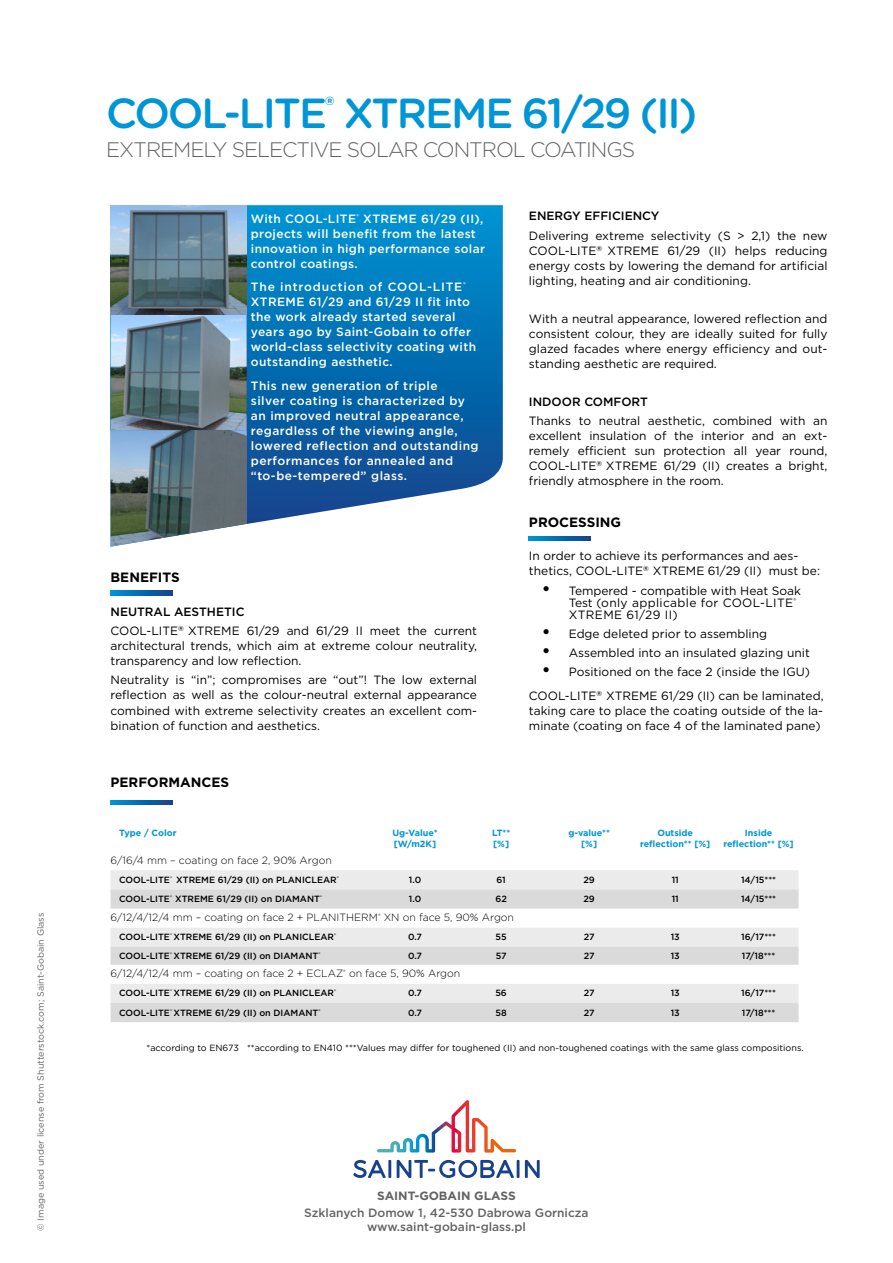
<style>
.page{position:relative;width:893px;height:1263px;background:#fff}
.page>*{position:absolute;margin:0;border:0;box-sizing:border-box;transform-origin:0 0}
.t1{font:500 42px "Gotham Rounded";letter-spacing:-.05em;color:#0095d4}
.t2{font:300 21px "Gotham";letter-spacing:-.05em;color:#646363}
.t3{font:700 13.5px "Gotham";color:#000}
.t4{font:12px/15px "Gotham";color:#000;text-align:justify}
.t5{font:500 12px/15px "Gotham";letter-spacing:.03em;color:#fff}
.t6{font:500 12px/13.5px "Gotham";color:#646363;text-align:center}
.t7{font:500 12px "Gotham";color:#000}
.t8{font:700 12px "Gotham";color:#646363}
.t9{font:12px "Gotham";letter-spacing:.03em;color:#000}
.t10{font:300 10.5px "Gotham";color:#000}
.t11{font:500 9px "Gotham";color:#000}
.t12{font:9px "Gotham";color:#000}
.t13{font:700 9px/10.8px "Gotham";color:#0095d4;text-align:center}
.t14{font:9px "Gotham";color:#646363}
.s1{font-weight:500;font-size:18px}
</style>
<div class="page">
<svg style="left:353px;top:1160px;width:33px;height:18px"></svg>
<hr style="left:388px;top:1160px;width:3px;height:18px;background:#17428b">
<svg style="left:397px;top:1160px;width:122px;height:18px"></svg>
<svg style="left:525px;top:1160px;width:15px;height:18px"></svg>
<svg style="left:377px;top:1100px;width:139px;height:52px"></svg>
<svg style="left:247px;top:205px;width:256px;height:319px;background:#1577b6"></svg>
<img style="left:111px;top:314px;width:136px;height:116px">
<svg style="left:111px;top:430px;width:136px;height:117px;background:#6e8087"></svg>
<svg style="left:111px;top:205px;width:136px;height:109px;background:#647d8b"></svg>
<div style="left:111px;top:870px;width:688px;height:19px;background:#ebebeb"></div>
<svg style="left:111px;top:889px;width:688px;height:133px"></svg>
<svg style="left:529px;top:536px;width:62px;height:5px"></svg>
<svg style="left:111px;top:591px;width:61px;height:4px"></svg>
<svg style="left:111px;top:800px;width:61px;height:5px"></svg>
<p class="t14" style="left:35px;top:1231px;width:319px;rotate:-90deg">© I mage used under license from Shutterstock.com; Saint-Gobain Glass</p>
<h1 class="t1" style="left:106px;top:83px;width:592px">COOL-LITE<sup>®</sup> XTREME 61/29 (II)</h1>
<h2 class="t2" style="left:106px;top:136px;width:530px">Extremely selective solar control coatings</h2>
<p class="t3" style="left:111px;top:568px;width:71px">BENEFITS</p>
<p class="t5" style="left:251px;top:211px;width:236px">With COOL-LITE<sup>®</sup> XTREME 61/29 (II), projects will benefit from the latest innovation in high performance solar control coatings.</p>
<p class="t5" style="left:251px;top:280px;width:227px">The introduction of COOL-LITE<sup>®<br></sup>XTREME 61/29 and 61/29 II fit into the work already started several years ago by Saint-Gobain to offer world-class selectivity coating with outstanding aesthetic.</p>
<p class="t5" style="left:251px;top:378px;width:229px">This new generation of triple<br>silver coating is characterized by an improved neutral appearance, regardless of the viewing angle, lowered reflection and outstanding performances for annealed and “to-be-tempered” glass.</p>
<p class="t7" style="left:111px;top:604px;width:135px">NEUTRAL AESTHETIC</p>
<p class="t4" style="left:111px;top:623px;width:10px">COOL</p>
<p class="t4" style="left:111px;top:623px;width:368px;text-indent:36px">-LITE<sup>®</sup> XTREME 61/29 and 61/29 II meet the current architectural trends, which aim at extreme colour neutrality, transparency and low reflection.</p>
<p class="t4" style="left:111px;top:672px;width:368px">Neutrality is “in”; compromises are “out”! The low external reflection as well as the colour-neutral external appearance combined with extreme selectivity creates an excellent com&shy;bination of function and aesthetics.</p>
<p class="t3" style="left:111px;top:773px;width:120px">PERFORMANCES</p>
<p class="t7" style="left:529px;top:208px;width:132px">ENERGY EFFICIENCY</p>
<p class="t4" style="left:529px;top:228px;width:300px">Delivering extreme selectivity (S &gt; 2,1) the new<br>COOL</p>
<p class="t4" style="left:529px;top:243px;width:300px;text-indent:36px">-LITE<sup>®</sup> XTREME 61/29 (II) helps reducing energy costs by lowering the demand for artificial lighting, heating and air conditioning.</p>
<p class="t4" style="left:529px;top:311px;width:300px">With a neutral appearance, lowered reflection and consistent colour, they are ideally suited for fully glazed facades where energy efficiency and out&shy;standing aesthetic are required.</p>
<p class="t7" style="left:529px;top:394px;width:120px">INDOOR COMFORT</p>
<p class="t4" style="left:529px;top:413px;width:300px">Thanks to neutral aesthetic, combined with an excellent insulation of the interior and an ext&shy;remely efficient sun protection all year round, COOL</p>
<p class="t4" style="left:529px;top:458px;width:300px;text-indent:36px">-LITE<sup>®</sup> XTREME 61/29 (II ) creates a bright, friendly atmosphere in the room.</p>
<p class="t3" style="left:529px;top:514px;width:94px">PROCESSING</p>
<p class="t4" style="left:529px;top:548px;width:271px">I n order to achieve its performances and aes&shy;thetics, COOL</p>
<p class="t4" style="left:612px;top:563px;width:210px">-LITE<sup>®</sup> XTREME 61/29 (II) must be:</p>
<p class="t4" style="left:569px;top:585px;width:234px;line-height:12px;text-indent:-27px"><span class="s1">•</span> Tempered - compatible with Heat Soak<br>Test (only applicable for COOL</p>
<p class="t4" style="left:760px;top:595px;width:38px">-LITE<sup>®</sup></p>
<p class="t9" style="left:569px;top:607px;width:111px">XTREME 61/29 II)</p>
<p class="t4" style="left:542px;top:626px;width:227px"><span class="s1">•</span> Edge deleted prior to assembling</p>
<p class="t4" style="left:542px;top:645px;width:270px"><span class="s1">•</span> Assembled into an insulated glazing unit</p>
<p class="t4" style="left:542px;top:664px;width:270px"><span class="s1">•</span> Positioned on the face 2 (inside the IG U)</p>
<p class="t4" style="left:529px;top:688px;width:10px">COOL</p>
<p class="t4" style="left:529px;top:688px;width:296px;text-indent:36px">-LITE<sup>®</sup> XTREME 61/29 (II) can be laminated, taking care to place the coating outside of the la&shy;minate (coating on face 4 of the laminated pane)</p>
<p class="t13" style="left:119px;top:827px;width:59px">Type / Color</p>
<p class="t13" style="left:392px;top:827px;width:47px;text-align:left">Ug-Value* [W/m2K]</p>
<p class="t13" style="left:492px;top:827px;width:20px;text-align:left">LT** [%]</p>
<p class="t13" style="left:568px;top:827px;width:43px">g-value** [%]</p>
<p class="t13" style="left:640px;top:827px;width:72px">Outside reflection** [%]</p>
<p class="t13" style="left:723px;top:827px;width:72px">Inside reflection** [%]</p>
<p class="t10" style="left:111px;top:853px;width:223px">6/16/4 mm – coating on face 2, 90% Argon</p>
<p class="t11" style="left:119px;top:874px;width:221px">COOL-LITE<sup>®</sup> XTREME 61/29 (II) on PLANICLEAR<sup>®</sup></p>
<p class="t11" style="left:409px;top:874px;width:14px">1.0</p>
<p class="t11" style="left:496px;top:874px;width:11px">61</p>
<p class="t11" style="left:583px;top:874px;width:13px">29</p>
<p class="t11" style="left:672px;top:874px;width:9px">11</p>
<p class="t11" style="left:741px;top:874px;width:37px">14/15***</p>
<p class="t11" style="left:119px;top:893px;width:204px">COOL-LITE<sup>®</sup> XTREME 61/29 (II) on DIAMANT<sup>®</sup></p>
<p class="t11" style="left:409px;top:893px;width:14px">1.0</p>
<p class="t11" style="left:495px;top:893px;width:13px">62</p>
<p class="t11" style="left:583px;top:893px;width:13px">29</p>
<p class="t11" style="left:672px;top:893px;width:9px">11</p>
<p class="t11" style="left:741px;top:893px;width:37px">14/15***</p>
<p class="t10" style="left:111px;top:911px;width:211px">6/12/4/12/4 mm – coating on face 2 + PLANIT</p>
<p class="t10" style="left:346px;top:911px;width:169px">HERM <sup>®</sup> XN on face 5, 90% Argon</p>
<p class="t11" style="left:119px;top:931px;width:219px">COOL-LITE<sup>®</sup> XTREME 61/29 (II) on PLANICLEAR<sup>®</sup></p>
<p class="t11" style="left:408px;top:931px;width:16px">0.7</p>
<p class="t11" style="left:495px;top:931px;width:13px">55</p>
<p class="t11" style="left:584px;top:931px;width:12px">27</p>
<p class="t11" style="left:671px;top:931px;width:11px">13</p>
<p class="t11" style="left:741px;top:931px;width:36px">16/17***</p>
<p class="t11" style="left:119px;top:950px;width:203px">COOL-LITE<sup>®</sup> XTREME 61/29 (II) on DIAMANT<sup>®</sup></p>
<p class="t11" style="left:408px;top:950px;width:16px">0.7</p>
<p class="t11" style="left:496px;top:950px;width:12px">57</p>
<p class="t11" style="left:584px;top:950px;width:12px">27</p>
<p class="t11" style="left:671px;top:950px;width:11px">13</p>
<p class="t11" style="left:742px;top:950px;width:35px">17/18***</p>
<p class="t10" style="left:111px;top:967px;width:212px">6/12/4/12/4 mm – coating on face 2 + ECLA</p>
<p class="t10" style="left:336px;top:967px;width:126px">Z<sup>®</sup> on face 5, 90% Argon</p>
<p class="t11" style="left:119px;top:987px;width:219px">COOL-LITE<sup>®</sup> XTREME 61/29 (II) on PLANICLEAR<sup>®</sup></p>
<p class="t11" style="left:408px;top:987px;width:16px">0.7</p>
<p class="t11" style="left:495px;top:987px;width:13px">56</p>
<p class="t11" style="left:584px;top:987px;width:12px">27</p>
<p class="t11" style="left:671px;top:987px;width:11px">13</p>
<p class="t11" style="left:741px;top:987px;width:36px">16/17***</p>
<p class="t11" style="left:119px;top:1006px;width:203px">COOL-LITE<sup>®</sup> XTREME 61/29 (II) on DIAMANT<sup>®</sup></p>
<p class="t11" style="left:408px;top:1006px;width:16px">0.7</p>
<p class="t11" style="left:495px;top:1006px;width:13px">58</p>
<p class="t11" style="left:584px;top:1006px;width:12px">27</p>
<p class="t11" style="left:671px;top:1006px;width:11px">13</p>
<p class="t11" style="left:742px;top:1006px;width:35px">17/18***</p>
<p class="t12" style="left:147px;top:1041px;width:658px">*according to EN673 **according to EN410 ***Values may differ for toughened (II) and non-toughened coatings with the same glass compositions.</p>
<p class="t8" style="left:377px;top:1187px;width:140px">Saint-Gobain GLASS</p>
<p class="t6" style="left:304px;top:1206px;width:286px">Szklanych Domow 1, 42-530 Dabrowa Gornicza www.saint-gobain-glass.pl</p>
</div>
